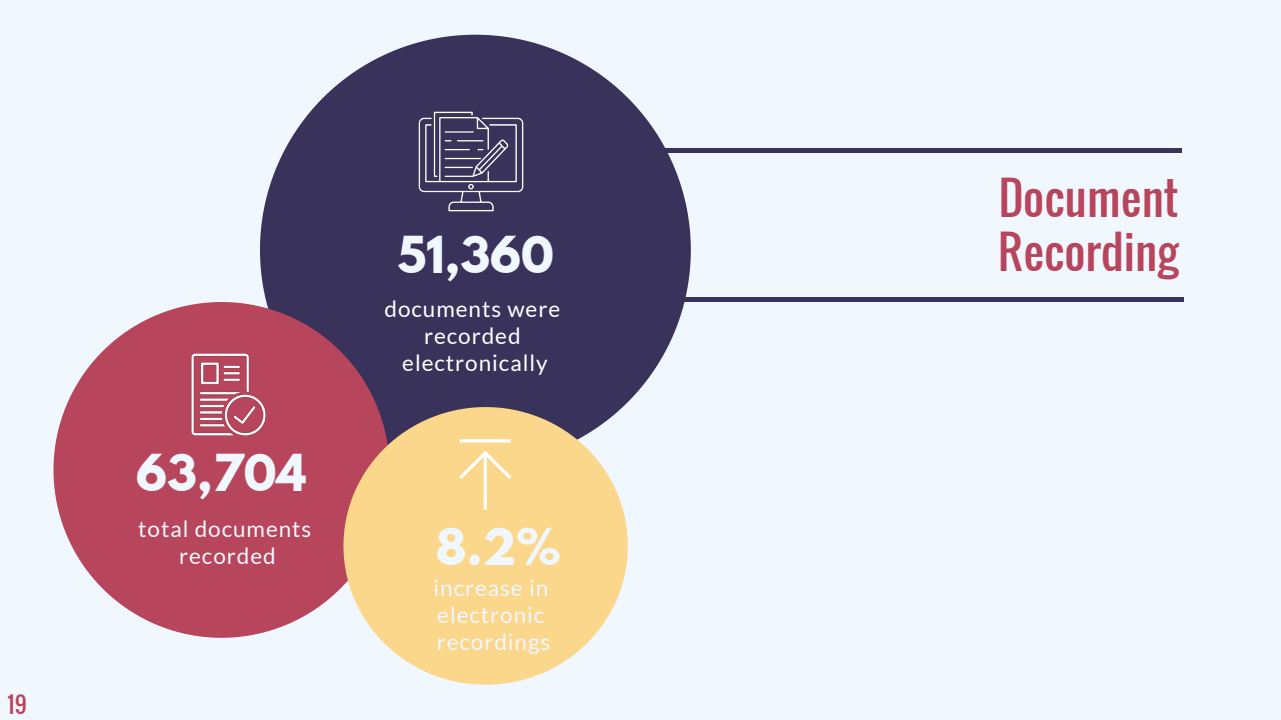
<style>
.page{position:relative;width:1281px;height:720px;background:#fff}
.page>*{position:absolute;margin:0;border:0;box-sizing:border-box;transform-origin:0 0}
.t1{font:45px "Oswald";color:#b7455b}
.t2{font:700 45px "League Spartan";color:#f1f7ff}
.t3{font:22.5px/27.2px "Lato";letter-spacing:.04em;color:#f1f7ff;text-align:center}
.t4{font:22.5px/27.2px "Lato";letter-spacing:.04em;color:#fff;text-align:center}
.t5{font:22.5px "Oswald";color:#b7455b}
</style>
<div class="page">
<div style="left:0;top:0;width:1280px;height:720px;background:#f1f7ff"></div>
<hr style="left:1007px;top:148px;width:174px;height:4px;background:#39325b">
<hr style="left:833px;top:148px;width:174px;height:4px;background:#39325b">
<hr style="left:661px;top:148px;width:172px;height:4px;background:#39325b">
<div style="left:1009px;top:297px;width:174px;height:5px;background:#39325b"></div>
<div style="left:836px;top:297px;width:173px;height:5px;background:#39325b"></div>
<div style="left:663px;top:297px;width:173px;height:5px;background:#39325b"></div>
<svg style="left:260px;top:35px;width:430px;height:372px;fill:#39325b"></svg>
<svg style="left:53px;top:302px;width:336px;height:336px;fill:#b7455b"></svg>
<svg style="left:343px;top:407px;width:284px;height:278px;background:#edce96"></svg>
<svg style="left:459px;top:439px;width:52px;height:71px;background:#fadd9c"></svg>
<img style="left:389px;top:81px;width:163px;height:162px">
<img style="left:169px;top:336px;width:118px;height:118px">
<p class="t5" style="left:8px;top:687px;width:21px">19</p>
<h1 class="t1" style="left:998px;top:163px;width:181px">Document</h1>
<h1 class="t2" style="left:397px;top:220px;width:158px">51,360</h1>
<h1 class="t1" style="left:997px;top:217px;width:182px">Recording</h1>
<p class="t4" style="left:384px;top:295px;width:177px">documents were recorded electronically</p>
<h1 class="t2" style="left:136px;top:437px;width:172px">63,704</h1>
<p class="t3" style="left:138px;top:514px;width:175px">total documents recorded</p>
<h1 class="t2" style="left:436px;top:511px;width:126px">8.2%</h1>
<p class="t3" style="left:433px;top:573px;width:118px;text-align:left">increase in electronic recordings</p>
</div>
